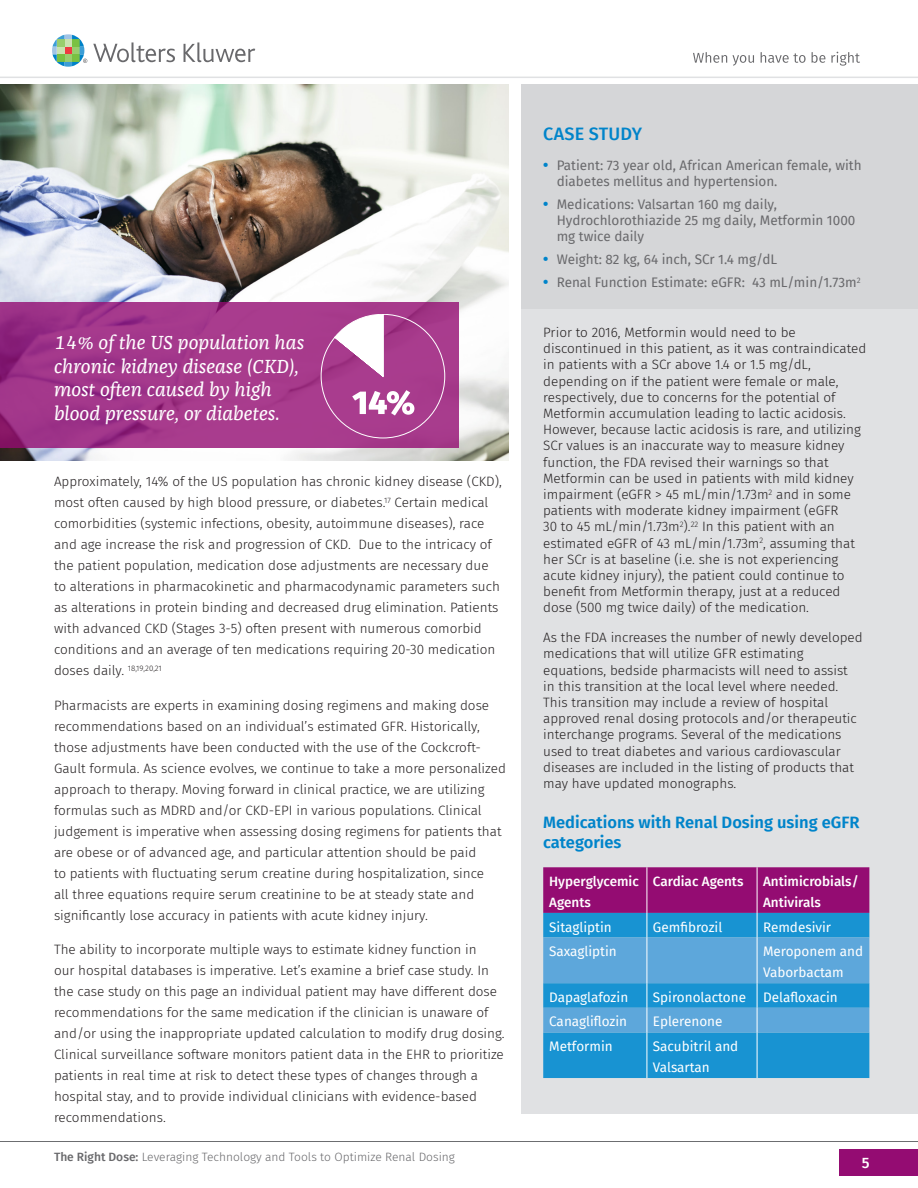
<style>
.page{position:relative;width:918px;height:1188px;background:#fff}
.page>*{position:absolute;margin:0;border:0;box-sizing:border-box;transform-origin:0 0}
.bodycopy_9{font:italic 19.5px/23.4px "Franziska Offc";color:#fff}
.Subhead{font:500 18px "Fira Sans";letter-spacing:.01em;color:#0084ca}
.Subhead-2{font:600 16.5px/19.8px "Fira Sans";color:#0084ca}
.t1{font:500 15px "Fira Sans";color:#fff}
.bodycopy_9-2{font:300 13.5px/21px "Fira Sans";color:#231f20}
.t2{font:13.5px/16.2px "Fira Sans";color:#69696c}
.bodycopy_9-3{font:13.5px/21px "Fira Sans";color:#fff}
.bodycopy_9-4{font:500 13.5px/21px "Fira Sans";color:#fff}
.t3{font:300 12px "Fira Sans";color:#69696c}
.s1{font-weight:700;font-size:15px;color:#0084ca}
.s2{font-weight:500}
</style>
<div class="page">
<div style="left:839px;top:1149px;width:79px;height:27px;background:#940c72"></div>
<svg style="left:93px;top:42px;width:82px;height:20px"></svg>
<svg style="left:184px;top:42px;width:71px;height:20px"></svg>
<svg style="left:52px;top:34px;width:35px;height:33px"></svg>
<svg style="left:693px;top:52px;width:61px;height:14px"></svg>
<svg style="left:761px;top:52px;width:45px;height:11px"></svg>
<svg style="left:812px;top:52px;width:13px;height:11px"></svg>
<svg style="left:831px;top:52px;width:29px;height:14px"></svg>
<hr style="left:0;top:77px;width:918px;height:1px;background:#e0e1e3">
<hr style="left:0;top:1141px;width:918px;height:1px;background:#6c6d70">
<div style="left:522px;top:84px;width:396px;height:1030px;background:#e0e1e3"></div>
<img style="left:0;top:84px;width:509px;height:376px">
<svg style="left:0;top:302px;width:459px;height:145px;background:#a2368a"></svg>
<svg style="left:321px;top:314px;width:124px;height:124px"></svg>
<div style="left:522px;top:84px;width:396px;height:225px;background:#d5d6d8"></div>
<div style="left:543px;top:1032px;width:326px;height:46px;background:#1893d2"></div>
<svg style="left:543px;top:867px;width:326px;height:165px;background:#5977bb"></svg>
<hr style="left:647px;top:1032px;width:1px;height:46px;background:#fff">
<hr style="left:757px;top:1032px;width:1px;height:46px;background:#fff">
<p class="bodycopy_9" style="left:54px;top:331px;width:252px">14% of the US population has chronic kidney disease (CKD), most often caused by high blood pressure, or diabetes.</p>
<p class="bodycopy_9-2" style="left:54px;top:471px;width:449px">Approximately, 14% of the US population has chronic kidney disease (CKD), most often caused by high blood pressure, or diabetes.<sup>17</sup> Certain medical comorbidities (systemic infections, obesity, autoimmune diseases), race and age increase the risk and progression of CKD. Due to the intricacy of the patient population, medication dose adjustments are necessary due to alterations in pharmacokinetic and pharmacodynamic parameters such as alterations in protein binding and decreased drug elimination. Patients with advanced CKD (Stages 3-5) often present with numerous comorbid conditions and an average of ten medications requiring 20-30 medication doses daily. <sup>18,19,20,21</sup></p>
<p class="bodycopy_9-2" style="left:54px;top:694px;width:454px">Pharmacists are experts in examining dosing regimens and making dose recommendations based on an individual’s estimated GFR. Historically, those adjustments have been conducted with the use of the Cockcroft-Gault formula. As science evolves, we continue to take a more personalized approach to therapy. Moving forward in clinical practice, we are utilizing formulas such as MDRD and/or CKD-EPI in various populations. Clinical judgement is imperative when assessing dosing regimens for patients that are obese or of advanced age, and particular attention should be paid<br>to patients with fluctuating serum creatine during hospitalization, since<br>all three equations require serum creatinine to be at steady state and significantly lose accuracy in patients with acute kidney injury.</p>
<p class="bodycopy_9-2" style="left:54px;top:939px;width:452px">The ability to incorporate multiple ways to estimate kidney function in<br>our hospital databases is imperative. Let’s examine a brief case study. In the case study on this page an individual patient may have different dose recommendations for the same medication if the clinician is unaware of and/or using the inappropriate updated calculation to modify drug dosing.<br>Clinical surveillance software monitors patient data in the EHR to prioritize patients in real time at risk to detect these types of changes through a hospital stay, and to provide individual clinicians with evidence-based recommendations.</p>
<p class="Subhead" style="left:543px;top:119px;width:100px">CASE STUDY</p>
<p class="t2" style="left:557px;top:156px;width:306px;text-indent:-14px"><span class="s1">•</span> Patient: 73 year old, African American female, with diabetes mellitus and hypertension.</p>
<p class="t2" style="left:557px;top:196px;width:300px;text-indent:-14px"><span class="s1">•</span> Medications: Valsartan 160 mg daily,<br>Hydrochlorothiazide 25 mg daily, Metformin 1000 mg twice daily</p>
<p class="t2" style="left:543px;top:251px;width:236px"><span class="s1">•</span> Weight: 82 kg, 64 inch, SCr 1.4 mg/dL</p>
<p class="t2" style="left:543px;top:274px;width:319px"><span class="s1">•</span> Renal Function Estimate: eGFR: 43 mL/min/1.73m<sup>2</sup></p>
<p class="bodycopy_9-2" style="left:543px;top:324px;width:325px;line-height:16.2px">Prior to 2016, Metformin would need to be discontinued in this patient, as it was contraindicated in patients with a SCr above 1.4 or 1.5 mg/dL, depending on if the patient were female or male, respectively, due to concerns for the potential of Metformin accumulation leading to lactic acidosis.<br>However, because lactic acidosis is rare, and utilizing SCr values is an inaccurate way to measure kidney function, the FDA revised their warnings so that Metformin can be used in patients with mild kidney impairment (eGFR &gt; 45 mL/min/1.73m<sup>2</sup> and in some patients with moderate kidney impairment (eGFR<br>30 to 45 mL/min/1.73m<sup>2</sup>).<sup>22</sup> In this patient with an estimated eGFR of 43 mL/min/1.73m<sup>2</sup>, assuming that her SCr is at baseline (i.e. she is not experiencing acute kidney injury), the patient could continue to benefit from Metformin therapy, just at a reduced dose (500 mg twice daily) of the medication.</p>
<p class="bodycopy_9-2" style="left:543px;top:629px;width:321px;line-height:16.2px">As the FDA increases the number of newly developed medications that will utilize GFR estimating equations, bedside pharmacists will need to assist in this transition at the local level where needed.<br>This transition may include a review of hospital approved renal dosing protocols and/or therapeutic interchange programs. Several of the medications used to treat diabetes and various cardiovascular diseases are included in the listing of products that may have updated monographs.</p>
<p class="Subhead-2" style="left:543px;top:811px;width:318px">Medications with Renal Dosing using eGFR categories</p>
<p class="bodycopy_9-4" style="left:549px;top:870px;width:91px">Hyperglycemic<br>Agents</p>
<p class="bodycopy_9-4" style="left:653px;top:870px;width:92px">Cardiac Agents</p>
<p class="bodycopy_9-4" style="left:763px;top:870px;width:97px">Antimicrobials/<br>Antivirals</p>
<p class="bodycopy_9-3" style="left:549px;top:916px;width:64px">Sitagliptin</p>
<p class="bodycopy_9-3" style="left:653px;top:916px;width:71px">Gemfibrozil</p>
<p class="bodycopy_9-3" style="left:763px;top:916px;width:70px">Remdesivir</p>
<p class="bodycopy_9-3" style="left:549px;top:941px;width:69px">Saxagliptin</p>
<p class="bodycopy_9-3" style="left:763px;top:941px;width:102px">Meroponem and<br>Vaborbactam</p>
<p class="bodycopy_9-3" style="left:549px;top:986px;width:81px">Dapaglafozin</p>
<p class="bodycopy_9-3" style="left:653px;top:986px;width:95px">Spironolactone</p>
<p class="bodycopy_9-3" style="left:763px;top:986px;width:76px">Delafloxacin</p>
<p class="bodycopy_9-3" style="left:549px;top:1011px;width:80px">Canagliflozin</p>
<p class="bodycopy_9-3" style="left:653px;top:1011px;width:71px">Eplerenone</p>
<p class="bodycopy_9-3" style="left:549px;top:1035px;width:65px">Metformin</p>
<p class="bodycopy_9-3" style="left:653px;top:1035px;width:87px">Sacubitril and<br>Valsartan</p>
<p class="t3" style="left:54px;top:1148px;width:402px"><span class="s2">The Right Dose:</span> Leveraging Technology and Tools to Optimize Renal Dosing</p>
<p class="t1" style="left:862px;top:1151px;width:9px">5</p>
</div>
